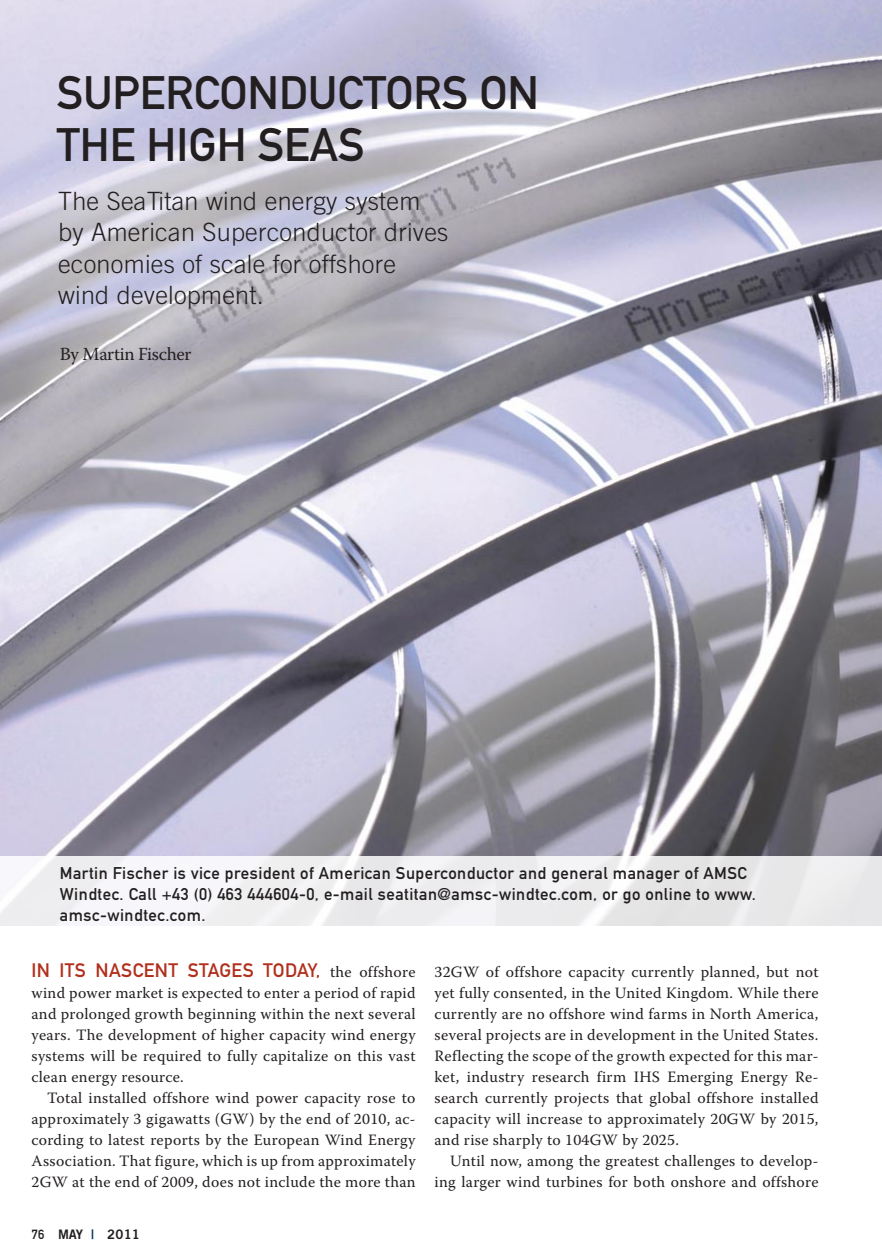
<style>
.page{position:relative;width:882px;height:1260px;background:#fff}
.page>*{position:absolute;margin:0;border:0;box-sizing:border-box;transform-origin:0 0}
.t1{font:46.2px/52.5px "DIN Mittelschrift Alternate";color:#231f20}
.t2{font:300 25.2px/31.5px "Trade Gothic";letter-spacing:.01em;color:#231f20}
.t3{font:19.25px "DIN Mittelschrift Alternate";letter-spacing:.02em;color:#b12f1c}
.t4{font:18.38px "Warnock Pro";letter-spacing:-.02em;color:#231f20}
.t5{font:16.8px/21px "DIN Mittelschrift Alternate";letter-spacing:.03em;color:#231f20}
.t6{font:15.75px/21px "Warnock Pro";letter-spacing:.02em;color:#231f20;text-align:justify}
.t7{font:13.12px "Trade Gothic Bold Two";letter-spacing:.02em;color:#231f20}
.s1{font-family:"Warnock Pro";font-size:15.75px;color:#231f20}
.s2{font-family:"DIN Mittelschrift Alternate"}
.s3{color:#00355b}
</style>
<div class="page">
<img style="left:0;top:0;width:882px;height:856px">
<div style="left:0;top:856px;width:882px;height:71px;background:#eeedef"></div>
<h1 class="t1" style="left:57px;top:66px;width:484px">Superconductors on the High Seas</h1>
<h2 class="t2" style="left:58px;top:185px;width:392px">The SeaTitan wind energy system by American Superconductor drives economies of scale for offshore wind development.</h2>
<p class="t4" style="left:60px;top:343px;width:133px">By Martin Fischer</p>
<p class="t5" style="left:60px;top:862px;width:698px">Martin Fischer is vice president of American Superconductor and general manager of AMSC<br>Windtec. Call +43 (0) 463 444604-0, e-mail seatitan@amsc-windtec.com, or go online to www. amsc-windtec.com.</p>
<p class="t3" style="left:32px;top:959px;width:386px">In its nascent stages today, <span class="s1">the offshore</span></p>
<p class="t6" style="left:32px;top:982px;width:386px">wind power market is expected to enter a period of rapid and prolonged growth beginning within the next several years. The development of higher capacity wind energy systems will be required to fully capitalize on this vast clean energy resource.</p>
<p class="t6" style="left:32px;top:1087px;width:386px;text-indent:16px">Total installed offshore wind power capacity rose to approximately 3 gigawatts (GW) by the end of 2010, ac&shy;cording to latest reports by the European Wind Energy Association. That figure, which is up from approximately 2GW at the end of 2009, does not include the more than</p>
<p class="t7" style="left:32px;top:1226px;width:110px"><span class="s2">76</span> MAY <span class="s3">|</span> 2011</p>
<p class="t6" style="left:434px;top:961px;width:386px">32GW of offshore capacity currently planned, but not yet fully consented, in the United Kingdom. While there currently are no offshore wind farms in North America, several projects are in development in the United States.<br>Reflecting the scope of the growth expected for this mar&shy;ket, industry research firm IHS Emerging Energy Re&shy;search currently projects that global offshore installed capacity will increase to approximately 20GW by 2015, and rise sharply to 104GW by 2025.</p>
<p class="t6" style="left:434px;top:1150px;width:386px;text-align:right">Until now, among the greatest challenges to develop&shy;ing larger wind turbines for both onshore and offshore</p>
</div>
